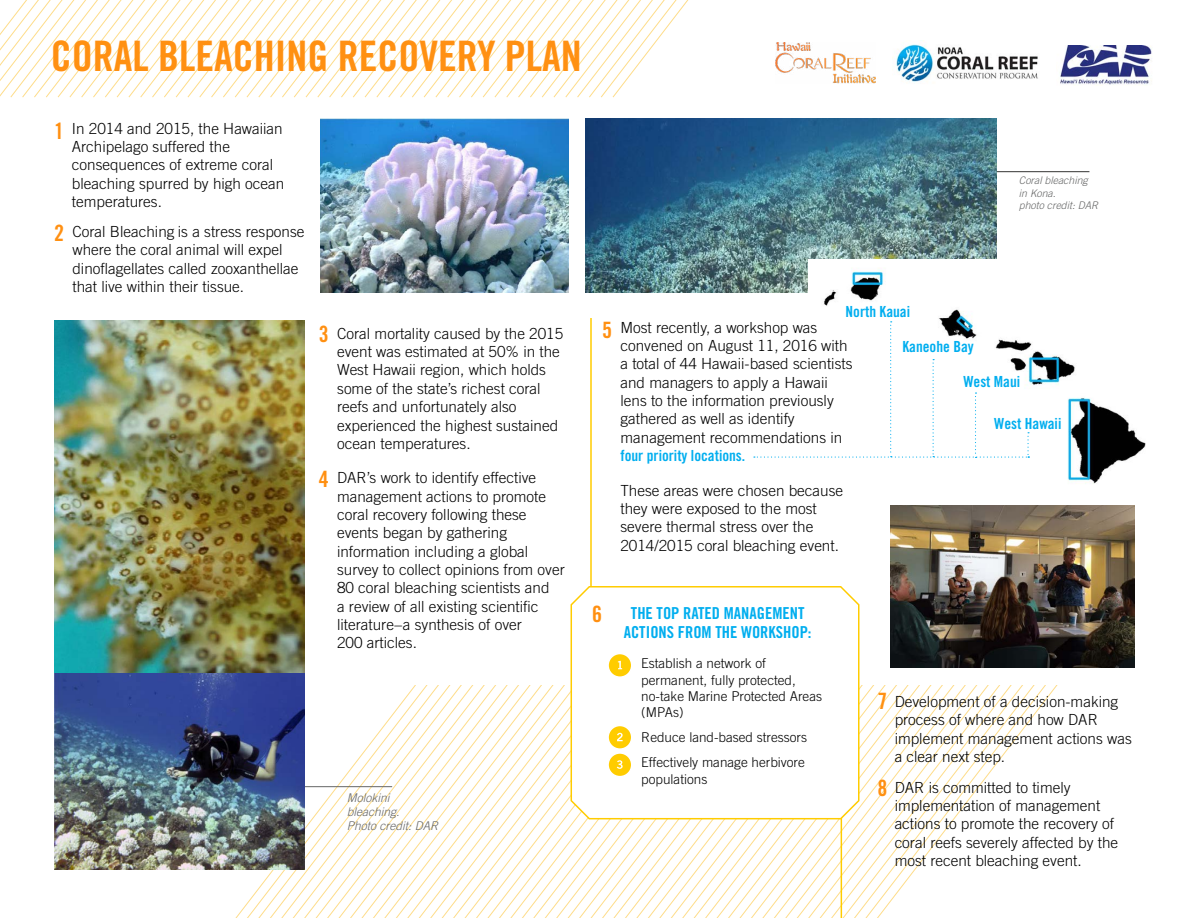
<style>
.page{position:relative;width:1188px;height:918px;background:#fff}
.page>*{position:absolute;margin:0;border:0;box-sizing:border-box;transform-origin:0 0}
.t1{font:42px "Trade Gothic LT Std Bd Cn 20";color:#ff9012}
.t2{font:22.5px "Trade Gothic LT Std Bd Cn 20";color:#ff9012}
.t3{font:16.5px/19.8px "Trade Gothic LT Std Bd Cn 20";color:#00aeef;text-align:center}
.t4{font:300 15.3px/18.3px "Trade Gothic LT Std";color:#000}
.t5{font:15.3px "Trade Gothic LT Std Bd Cn 20";color:#00aeef}
.t6{font:300 13.5px/16.2px "Trade Gothic LT Std";color:#000}
.t7{font:italic 300 12px/14.4px "Trade Gothic LT Std";color:#666767}
.t8{font:italic 300 10.5px/12.6px "Trade Gothic LT Std";color:#666767}
</style>
<div class="page">
<svg style="left:304px;top:686px;width:11px;height:232px"></svg>
<svg style="left:315px;top:787px;width:12px;height:131px"></svg>
<svg style="left:327px;top:785px;width:11px;height:133px"></svg>
<svg style="left:338px;top:769px;width:12px;height:149px"></svg>
<svg style="left:350px;top:755px;width:11px;height:163px"></svg>
<svg style="left:361px;top:741px;width:11px;height:177px"></svg>
<svg style="left:372px;top:725px;width:12px;height:193px"></svg>
<svg style="left:384px;top:711px;width:11px;height:207px"></svg>
<svg style="left:395px;top:695px;width:12px;height:223px"></svg>
<svg style="left:407px;top:686px;width:11px;height:232px"></svg>
<svg style="left:418px;top:686px;width:12px;height:232px"></svg>
<svg style="left:430px;top:686px;width:11px;height:232px"></svg>
<svg style="left:441px;top:686px;width:12px;height:232px"></svg>
<svg style="left:453px;top:686px;width:11px;height:232px"></svg>
<svg style="left:464px;top:686px;width:12px;height:232px"></svg>
<svg style="left:476px;top:686px;width:11px;height:232px"></svg>
<svg style="left:487px;top:686px;width:11px;height:232px"></svg>
<svg style="left:498px;top:686px;width:12px;height:232px"></svg>
<svg style="left:510px;top:686px;width:11px;height:232px"></svg>
<svg style="left:521px;top:686px;width:12px;height:232px"></svg>
<svg style="left:533px;top:686px;width:11px;height:232px"></svg>
<svg style="left:544px;top:686px;width:12px;height:232px"></svg>
<svg style="left:556px;top:686px;width:11px;height:232px"></svg>
<svg style="left:567px;top:692px;width:12px;height:226px"></svg>
<svg style="left:579px;top:820px;width:11px;height:98px"></svg>
<svg style="left:590px;top:820px;width:12px;height:98px"></svg>
<svg style="left:602px;top:820px;width:11px;height:98px"></svg>
<svg style="left:613px;top:820px;width:11px;height:98px"></svg>
<svg style="left:624px;top:820px;width:12px;height:98px"></svg>
<svg style="left:636px;top:820px;width:11px;height:98px"></svg>
<svg style="left:647px;top:820px;width:12px;height:98px"></svg>
<svg style="left:659px;top:820px;width:11px;height:98px"></svg>
<svg style="left:670px;top:820px;width:12px;height:98px"></svg>
<svg style="left:682px;top:820px;width:11px;height:98px"></svg>
<svg style="left:693px;top:820px;width:12px;height:98px"></svg>
<svg style="left:705px;top:820px;width:11px;height:98px"></svg>
<svg style="left:716px;top:820px;width:12px;height:98px"></svg>
<svg style="left:728px;top:820px;width:11px;height:98px"></svg>
<svg style="left:739px;top:820px;width:11px;height:98px"></svg>
<svg style="left:750px;top:820px;width:12px;height:98px"></svg>
<svg style="left:762px;top:820px;width:11px;height:98px"></svg>
<svg style="left:773px;top:820px;width:12px;height:98px"></svg>
<svg style="left:785px;top:820px;width:11px;height:98px"></svg>
<svg style="left:796px;top:820px;width:12px;height:98px"></svg>
<svg style="left:808px;top:820px;width:11px;height:98px"></svg>
<svg style="left:819px;top:820px;width:12px;height:98px"></svg>
<svg style="left:831px;top:820px;width:10px;height:98px"></svg>
<svg style="left:842px;top:820px;width:12px;height:98px"></svg>
<svg style="left:854px;top:686px;width:11px;height:232px"></svg>
<svg style="left:865px;top:686px;width:192px;height:232px"></svg>
<hr style="left:296px;top:786px;width:96px;height:1px;background:#666767">
<hr style="left:841px;top:700px;width:1px;height:218px;background:#fc0">
<hr style="left:997px;top:171px;width:92px;height:1px;background:#343433">
<img style="left:585px;top:118px;width:412px;height:174px">
<img style="left:808px;top:260px;width:338px;height:224px">
<svg style="left:754px;top:321px;width:275px;height:137px"></svg>
<hr style="left:590px;top:318px;width:2px;height:373px;background:#fc0">
<svg style="left:0;top:0;width:689px;height:98px"></svg>
<img style="left:890px;top:505px;width:245px;height:163px">
<img style="left:320px;top:119px;width:249px;height:173px">
<svg style="left:570px;top:585px;width:290px;height:235px"></svg>
<div style="left:608px;top:654px;width:24px;height:23px;background:#fc0;border-radius:50%"></div>
<div style="left:607px;top:653px;width:25px;height:25px;border:2px solid #fff;border-radius:50%"></div>
<svg style="left:618px;top:661px;width:4px;height:8px"></svg>
<div style="left:608px;top:725px;width:24px;height:24px;background:#fc0;border-radius:50%"></div>
<div style="left:607px;top:725px;width:25px;height:25px;border:2px solid #fff;border-radius:50%"></div>
<svg style="left:617px;top:733px;width:6px;height:8px"></svg>
<div style="left:608px;top:753px;width:24px;height:24px;background:#fc0;border-radius:50%"></div>
<div style="left:607px;top:752px;width:25px;height:25px;border:2px solid #fff;border-radius:50%"></div>
<svg style="left:617px;top:760px;width:6px;height:9px"></svg>
<img style="left:54px;top:320px;width:250px;height:354px">
<img style="left:775px;top:42px;width:101px;height:42px">
<img style="left:896px;top:40px;width:142px;height:42px">
<img style="left:54px;top:674px;width:250px;height:196px">
<img style="left:1060px;top:46px;width:92px;height:39px">
<h1 class="t1" style="left:51px;top:30px;width:533px">CORAL BLEACHING RECOVERY PLAN</h1>
<h2 class="t2" style="left:54px;top:117px;width:11px">1</h2>
<h2 class="t2" style="left:54px;top:219px;width:11px">2</h2>
<p class="t4" style="left:72px;top:119px;width:214px">In 2014 and 2015, the Hawaiian<br>Archipelago suffered the consequences of extreme coral bleaching spurred by high ocean temperatures.</p>
<p class="t4" style="left:72px;top:222px;width:234px">Coral Bleaching is a stress response where the coral animal will expel dinoflagellates called zooxanthellae that live within their tissue.</p>
<h2 class="t2" style="left:319px;top:321px;width:11px">3</h2>
<h2 class="t2" style="left:319px;top:465px;width:11px">4</h2>
<p class="t4" style="left:337px;top:324px;width:228px">Coral mortality caused by the 2015 event was estimated at 50% in the<br>West Hawaii region, which holds some of the state’s richest coral reefs and unfortunately also experienced the highest sustained ocean temperatures.</p>
<p class="t4" style="left:337px;top:468px;width:229px">DAR’s work to identify effective management actions to promote coral recovery following these events began by gathering information including a global survey to collect opinions from over<br>80 coral bleaching scientists and<br>a review of all existing scientific literature–a synthesis of over<br>200 articles.</p>
<p class="t7" style="left:347px;top:790px;width:93px">Molokini bleaching.<br>Photo credit: DAR</p>
<p class="t8" style="left:1019px;top:174px;width:81px">Coral bleaching in Kona.<br>photo credit: DAR</p>
<h2 class="t2" style="left:602px;top:316px;width:11px">5</h2>
<p class="t5" style="left:846px;top:303px;width:66px">North Kauai</p>
<p class="t4" style="left:620px;top:318px;width:234px">Most recently, a workshop was convened on August 11, 2016 with a total of 44 Hawaii-based scientists and managers to apply a Hawaii lens to the information previously gathered as well as identify management recommendations in</p>
<p class="t5" style="left:902px;top:338px;width:73px">Kaneohe Bay</p>
<p class="t5" style="left:963px;top:372px;width:58px">West Maui</p>
<p class="t5" style="left:994px;top:415px;width:69px">West Hawaii</p>
<p class="t5" style="left:620px;top:446px;width:126px">four priority locations.</p>
<p class="t4" style="left:620px;top:481px;width:224px">These areas were chosen because they were exposed to the most severe thermal stress over the<br>2014/2015 coral bleaching event.</p>
<h2 class="t2" style="left:592px;top:600px;width:11px">6</h2>
<p class="t3" style="left:624px;top:603px;width:189px">THE TOP RATED MANAGEMENT<br>ACTIONS FROM THE WORKSHOP:</p>
<p class="t6" style="left:641px;top:655px;width:182px">Establish a network of permanent, fully protected, no-take Marine Protected Areas (MPAs)</p>
<p class="t6" style="left:641px;top:725px;width:167px;line-height:25.2px">Reduce land-based stressors<br>Effectively manage herbivore</p>
<p class="t6" style="left:641px;top:771px;width:68px">populations</p>
<h2 class="t2" style="left:878px;top:688px;width:11px">7</h2>
<h2 class="t2" style="left:878px;top:775px;width:11px">8</h2>
<p class="t4" style="left:895px;top:692px;width:239px">Development of a decision-making process of where and how DAR implement management actions was a clear next step.</p>
<p class="t4" style="left:895px;top:778px;width:225px">DAR is committed to timely implementation of management actions to promote the recovery of coral reefs severely affected by the most recent bleaching event.</p>
</div>
